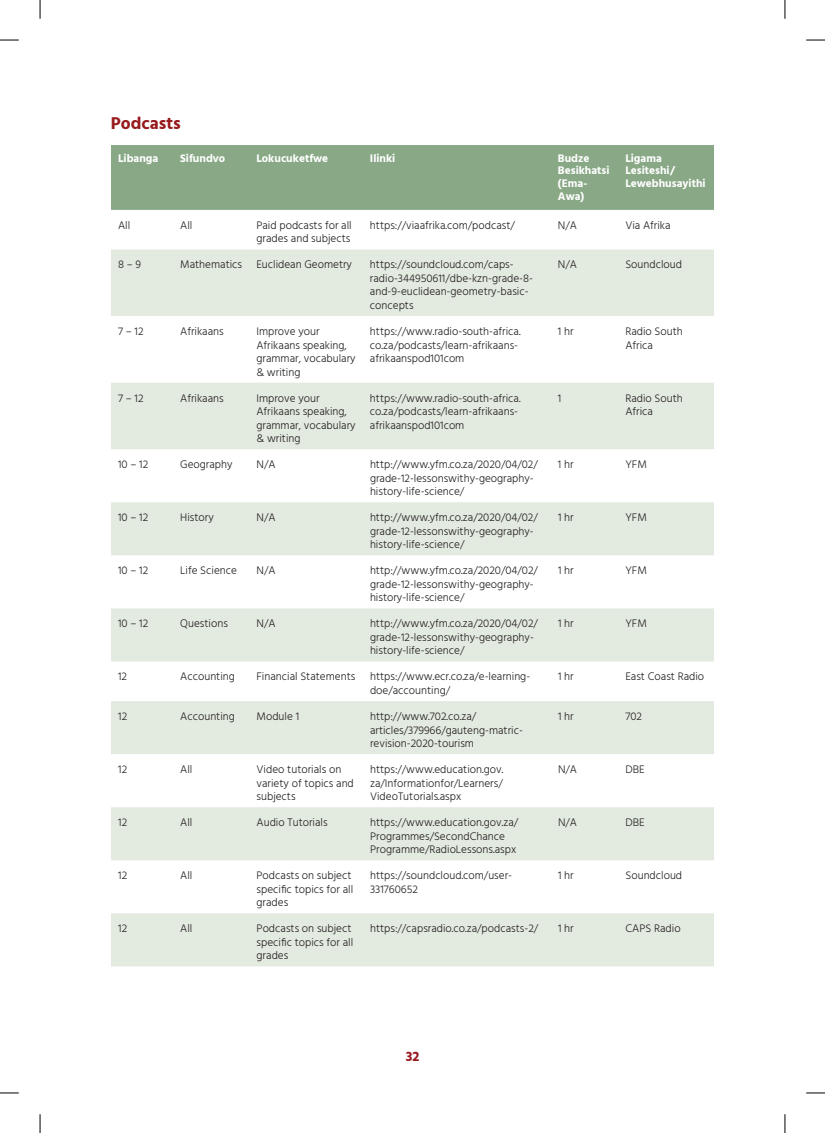
<style>
.page{position:relative;width:825px;height:1133px;background:#fff}
.page>*{position:absolute;margin:0;border:0;box-sizing:border-box;transform-origin:0 0}
.t1{font:700 17.5px "Hind";color:#971a1d}
.t2{font:700 13.75px "Hind";color:#971a1d}
.t3{font:300 11.25px/13.5px "Hind";color:#231f20}
.t4{font:700 11.25px/12.9px "Hind";color:#fff}
</style>
<div class="page">
<div style="left:111px;top:145px;width:602px;height:65px;background:#88a886"></div>
<svg style="left:111px;top:249px;width:602px;height:717px;fill:#e3eae0"></svg>
<svg style="left:0;top:39px;width:19px;height:2px"></svg>
<svg style="left:806px;top:39px;width:18px;height:2px"></svg>
<svg style="left:0;top:1092px;width:19px;height:1px"></svg>
<svg style="left:806px;top:1092px;width:18px;height:1px"></svg>
<svg style="left:39px;top:0;width:2px;height:19px"></svg>
<svg style="left:39px;top:1114px;width:2px;height:18px"></svg>
<svg style="left:784px;top:0;width:1px;height:19px"></svg>
<svg style="left:784px;top:1114px;width:1px;height:18px"></svg>
<h1 class="t1" style="left:111px;top:113px;width:71px">Podcasts</h1>
<p class="t4" style="left:118px;top:151px;width:42px">Libanga</p>
<p class="t4" style="left:180px;top:151px;width:47px">Sifundvo</p>
<p class="t4" style="left:256px;top:151px;width:73px">Lokucuketfwe</p>
<p class="t4" style="left:370px;top:151px;width:27px">Ilinki</p>
<p class="t4" style="left:557px;top:151px;width:53px">Budze<br>Besikhatsi (Ema-<br>Awa)</p>
<p class="t4" style="left:625px;top:151px;width:82px">Ligama<br>Lesiteshi/<br>Lewebhusayithi</p>
<p class="t3" style="left:118px;top:219px;width:14px">All</p>
<p class="t3" style="left:180px;top:219px;width:14px">All</p>
<p class="t3" style="left:256px;top:219px;width:97px">Paid podcasts for all grades and subjects</p>
<p class="t3" style="left:370px;top:219px;width:146px">https://viaafrika.com/podcast/</p>
<p class="t3" style="left:557px;top:219px;width:21px">N/A</p>
<p class="t3" style="left:625px;top:219px;width:47px">Via Afrika</p>
<p class="t3" style="left:118px;top:258px;width:25px">8 – 9</p>
<p class="t3" style="left:180px;top:258px;width:63px">Mathematics</p>
<p class="t3" style="left:256px;top:258px;width:97px">Euclidean Geometry</p>
<p class="t3" style="left:370px;top:258px;width:164px">https://soundcloud.com/caps&shy;radio-344950611/dbe-kzn-grade-8- and-9-euclidean-geometry-basic&shy;concepts</p>
<p class="t3" style="left:557px;top:258px;width:21px">N/A</p>
<p class="t3" style="left:625px;top:258px;width:58px">Soundcloud</p>
<p class="t3" style="left:118px;top:325px;width:27px">7 – 12</p>
<p class="t3" style="left:180px;top:325px;width:45px">Afrikaans</p>
<p class="t3" style="left:256px;top:325px;width:101px">Improve your<br>Afrikaans speaking, grammar, vocabulary &amp; writing</p>
<p class="t3" style="left:370px;top:325px;width:152px">https://www.radio-south-africa. co.za/podcasts/learn-afrikaans&shy;afrikaanspod101com</p>
<p class="t3" style="left:557px;top:325px;width:17px">1 hr</p>
<p class="t3" style="left:625px;top:325px;width:59px">Radio South<br>Africa</p>
<p class="t3" style="left:118px;top:392px;width:27px">7 – 12</p>
<p class="t3" style="left:180px;top:392px;width:45px">Afrikaans</p>
<p class="t3" style="left:256px;top:392px;width:101px">Improve your<br>Afrikaans speaking, grammar, vocabulary &amp; writing</p>
<p class="t3" style="left:370px;top:392px;width:152px">https://www.radio-south-africa. co.za/podcasts/learn-afrikaans&shy;afrikaanspod101com</p>
<p class="t3" style="left:557px;top:392px;width:5px">1</p>
<p class="t3" style="left:625px;top:392px;width:59px">Radio South<br>Africa</p>
<p class="t3" style="left:118px;top:458px;width:32px">10 – 12</p>
<p class="t3" style="left:180px;top:458px;width:54px">Geography</p>
<p class="t3" style="left:256px;top:458px;width:21px">N/A</p>
<p class="t3" style="left:370px;top:458px;width:169px">http://www.yfm.co.za/2020/04/02/ grade-12-lessonswithy-geography&shy;history-life-science/</p>
<p class="t3" style="left:557px;top:458px;width:17px">1 hr</p>
<p class="t3" style="left:625px;top:458px;width:23px">YFM</p>
<p class="t3" style="left:118px;top:511px;width:32px">10 – 12</p>
<p class="t3" style="left:180px;top:511px;width:35px">History</p>
<p class="t3" style="left:256px;top:511px;width:21px">N/A</p>
<p class="t3" style="left:370px;top:511px;width:169px">http://www.yfm.co.za/2020/04/02/ grade-12-lessonswithy-geography&shy;history-life-science/</p>
<p class="t3" style="left:557px;top:511px;width:17px">1 hr</p>
<p class="t3" style="left:625px;top:511px;width:23px">YFM</p>
<p class="t3" style="left:118px;top:564px;width:32px">10 – 12</p>
<p class="t3" style="left:180px;top:564px;width:58px">Life Science</p>
<p class="t3" style="left:256px;top:564px;width:21px">N/A</p>
<p class="t3" style="left:370px;top:564px;width:169px">http://www.yfm.co.za/2020/04/02/ grade-12-lessonswithy-geography&shy;history-life-science/</p>
<p class="t3" style="left:557px;top:564px;width:17px">1 hr</p>
<p class="t3" style="left:625px;top:564px;width:23px">YFM</p>
<p class="t3" style="left:118px;top:617px;width:32px">10 – 12</p>
<p class="t3" style="left:180px;top:617px;width:49px">Questions</p>
<p class="t3" style="left:256px;top:617px;width:21px">N/A</p>
<p class="t3" style="left:370px;top:617px;width:169px">http://www.yfm.co.za/2020/04/02/ grade-12-lessonswithy-geography&shy;history-life-science/</p>
<p class="t3" style="left:557px;top:617px;width:17px">1 hr</p>
<p class="t3" style="left:625px;top:617px;width:23px">YFM</p>
<p class="t3" style="left:118px;top:670px;width:11px">12</p>
<p class="t3" style="left:180px;top:670px;width:56px">Accounting</p>
<p class="t3" style="left:256px;top:670px;width:100px">Financial Statements</p>
<p class="t3" style="left:370px;top:670px;width:162px">https://www.ecr.co.za/e-learning&shy;doe/accounting/</p>
<p class="t3" style="left:557px;top:670px;width:17px">1 hr</p>
<p class="t3" style="left:625px;top:670px;width:80px">East Coast Radio</p>
<p class="t3" style="left:118px;top:710px;width:11px">12</p>
<p class="t3" style="left:180px;top:710px;width:56px">Accounting</p>
<p class="t3" style="left:256px;top:710px;width:44px">Module 1</p>
<p class="t3" style="left:370px;top:710px;width:154px">http://www.702.co.za/ articles/379966/gauteng-matric&shy;revision-2020-tourism</p>
<p class="t3" style="left:557px;top:710px;width:17px">1 hr</p>
<p class="t3" style="left:625px;top:710px;width:18px">702</p>
<p class="t3" style="left:118px;top:763px;width:11px">12</p>
<p class="t3" style="left:180px;top:763px;width:14px">All</p>
<p class="t3" style="left:256px;top:763px;width:99px">Video tutorials on variety of topics and subjects</p>
<p class="t3" style="left:370px;top:763px;width:135px;text-align:justify">https://www.education.gov. za/Informationfor/Learners/ VideoTutorials.aspx</p>
<p class="t3" style="left:557px;top:763px;width:21px">N/A</p>
<p class="t3" style="left:625px;top:763px;width:21px">DBE</p>
<p class="t3" style="left:118px;top:816px;width:11px">12</p>
<p class="t3" style="left:180px;top:816px;width:14px">All</p>
<p class="t3" style="left:256px;top:816px;width:73px">Audio Tutorials</p>
<p class="t3" style="left:370px;top:816px;width:150px">https://www.education.gov.za/<br>Programmes/SecondChance<br>Programme/RadioLessons.aspx</p>
<p class="t3" style="left:557px;top:816px;width:21px">N/A</p>
<p class="t3" style="left:625px;top:816px;width:21px">DBE</p>
<p class="t3" style="left:118px;top:869px;width:11px">12</p>
<p class="t3" style="left:180px;top:869px;width:14px">All</p>
<p class="t3" style="left:256px;top:869px;width:98px">Podcasts on subject specific topics for all grades</p>
<p class="t3" style="left:370px;top:869px;width:143px">https://soundcloud.com/user-<br>331760652</p>
<p class="t3" style="left:557px;top:869px;width:17px">1 hr</p>
<p class="t3" style="left:625px;top:869px;width:58px">Soundcloud</p>
<p class="t3" style="left:118px;top:922px;width:11px">12</p>
<p class="t3" style="left:180px;top:922px;width:14px">All</p>
<p class="t3" style="left:256px;top:922px;width:98px">Podcasts on subject specific topics for all grades</p>
<p class="t3" style="left:370px;top:922px;width:170px">https://capsradio.co.za/podcasts-2/</p>
<p class="t3" style="left:558px;top:922px;width:17px">1 hr</p>
<p class="t3" style="left:625px;top:922px;width:57px">CAPS Radio</p>
<p class="t2" style="left:405px;top:1047px;width:15px">32</p>
</div>
